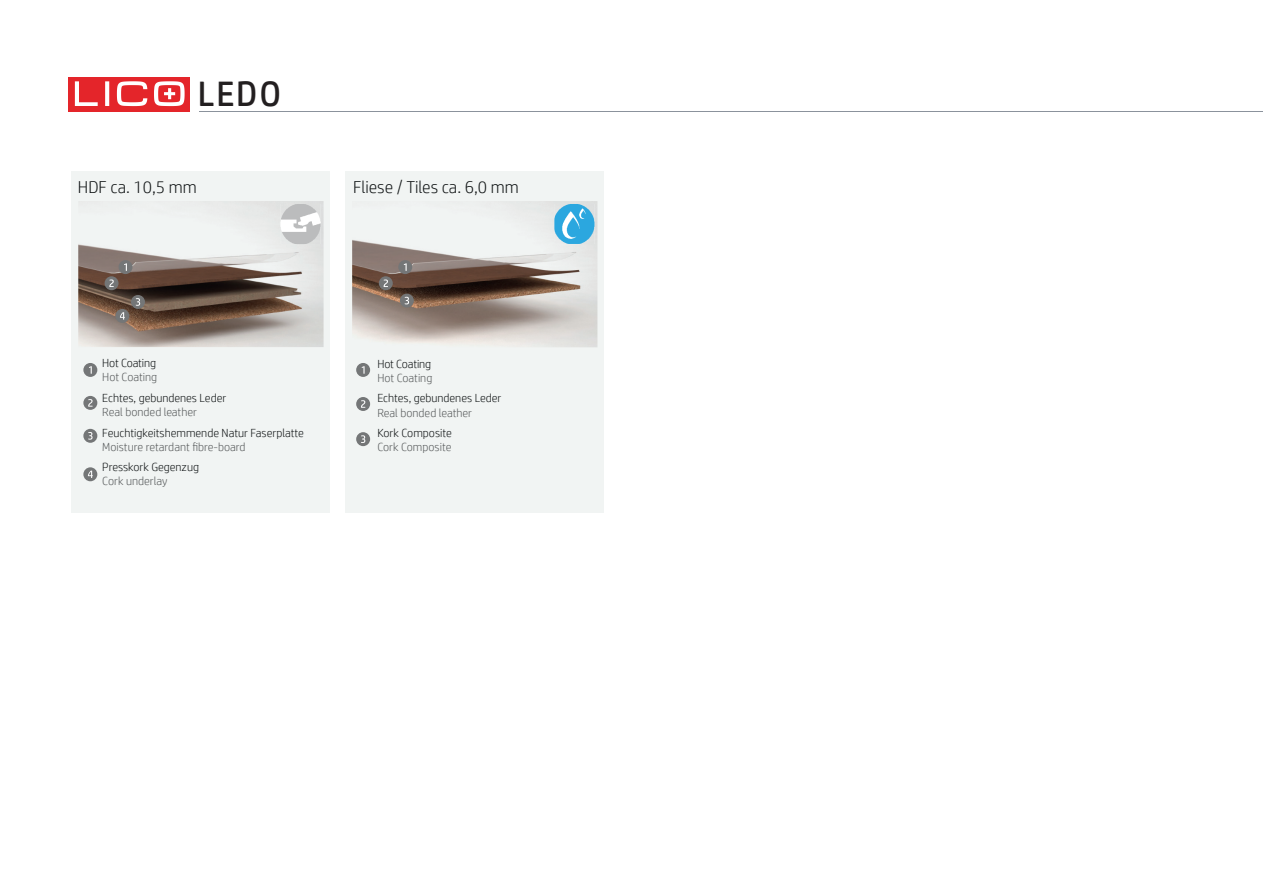
<style>
.page{position:relative;width:1263px;height:893px;background:#fff}
.page>*{position:absolute;margin:0;border:0;box-sizing:border-box;transform-origin:0 0}
.t1{font:35.4px "HP Simplified";color:#231f20}
.t2{font:300 17.25px "HP Simplified";color:#121617}
.t3{font:300 11.85px "HP Simplified";color:#121617}
.t4{font:300 11.85px "HP Simplified";color:#595c5d}
</style>
<div class="page">
<hr style="left:200px;top:111px;width:1063px;height:1px;background:#8b929c">
<div style="left:68px;top:77px;width:122px;height:34px;background:#e4252a"></div>
<svg style="left:75px;top:81px;width:110px;height:25px"></svg>
<div style="left:345px;top:171px;width:259px;height:341px;background:#f1f4f3"></div>
<img style="left:352px;top:201px;width:245px;height:146px">
<div style="left:356px;top:363px;width:14px;height:14px;background:#747677;border-radius:50%"></div>
<svg style="left:362px;top:366px;width:3px;height:8px"></svg>
<div style="left:398px;top:260px;width:14px;height:14px;background:#747677;border-radius:50%"></div>
<svg style="left:404px;top:263px;width:3px;height:8px"></svg>
<div style="left:356px;top:397px;width:14px;height:14px;background:#747677;border-radius:50%"></div>
<svg style="left:361px;top:400px;width:4px;height:8px"></svg>
<div style="left:379px;top:276px;width:14px;height:14px;background:#747677;border-radius:50%"></div>
<svg style="left:384px;top:279px;width:4px;height:8px"></svg>
<div style="left:400px;top:294px;width:14px;height:14px;background:#747677;border-radius:50%"></div>
<svg style="left:405px;top:297px;width:4px;height:7px"></svg>
<div style="left:356px;top:432px;width:14px;height:14px;background:#747677;border-radius:50%"></div>
<svg style="left:361px;top:435px;width:4px;height:8px"></svg>
<div style="left:72px;top:171px;width:258px;height:341px;background:#f1f4f3"></div>
<div style="left:83px;top:363px;width:14px;height:14px;background:#747677;border-radius:50%"></div>
<svg style="left:89px;top:366px;width:3px;height:8px"></svg>
<img style="left:78px;top:201px;width:246px;height:146px">
<div style="left:119px;top:260px;width:13px;height:14px;background:#747677;border-radius:50%"></div>
<svg style="left:124px;top:263px;width:3px;height:8px"></svg>
<div style="left:83px;top:396px;width:14px;height:14px;background:#747677;border-radius:50%"></div>
<svg style="left:88px;top:399px;width:5px;height:8px"></svg>
<div style="left:105px;top:276px;width:14px;height:14px;background:#747677;border-radius:50%"></div>
<svg style="left:109px;top:279px;width:5px;height:8px"></svg>
<div style="left:83px;top:429px;width:14px;height:14px;background:#747677;border-radius:50%"></div>
<svg style="left:88px;top:432px;width:5px;height:8px"></svg>
<div style="left:131px;top:295px;width:14px;height:14px;background:#747677;border-radius:50%"></div>
<svg style="left:136px;top:298px;width:4px;height:8px"></svg>
<div style="left:115px;top:309px;width:14px;height:14px;background:#747677;border-radius:50%"></div>
<svg style="left:120px;top:312px;width:5px;height:8px"></svg>
<div style="left:83px;top:467px;width:14px;height:14px;background:#747677;border-radius:50%"></div>
<svg style="left:88px;top:471px;width:5px;height:7px"></svg>
<img style="left:280px;top:204px;width:41px;height:40px">
<img style="left:554px;top:204px;width:40px;height:40px">
<h1 class="t1" style="left:198px;top:70px;width:85px">LEDO</h1>
<h2 class="t2" style="left:78px;top:176px;width:120px">HDF ca. 10,5 mm</h2>
<h2 class="t2" style="left:353px;top:176px;width:167px">Fliese / Tiles ca. 6,0 mm</h2>
<p class="t3" style="left:102px;top:355px;width:55px">Hot Coating</p>
<p class="t4" style="left:102px;top:370px;width:56px">Hot Coating</p>
<p class="t3" style="left:102px;top:390px;width:126px">Echtes, gebundenes Leder</p>
<p class="t4" style="left:102px;top:404px;width:96px">Real bonded leather</p>
<p class="t3" style="left:102px;top:425px;width:203px">Feuchtigkeitshemmende Natur Faserplatte</p>
<p class="t4" style="left:102px;top:439px;width:145px">Moisture retardant fibre-board</p>
<p class="t3" style="left:102px;top:459px;width:98px">Presskork Gegenzug</p>
<p class="t4" style="left:102px;top:473px;width:67px">Cork underlay</p>
<p class="t3" style="left:377px;top:356px;width:55px">Hot Coating</p>
<p class="t4" style="left:377px;top:370px;width:56px">Hot Coating</p>
<p class="t3" style="left:377px;top:391px;width:126px">Echtes, gebundenes Leder</p>
<p class="t4" style="left:377px;top:405px;width:96px">Real bonded leather</p>
<p class="t3" style="left:377px;top:425px;width:76px">Kork Composite</p>
<p class="t4" style="left:377px;top:439px;width:76px">Cork Composite</p>
</div>
